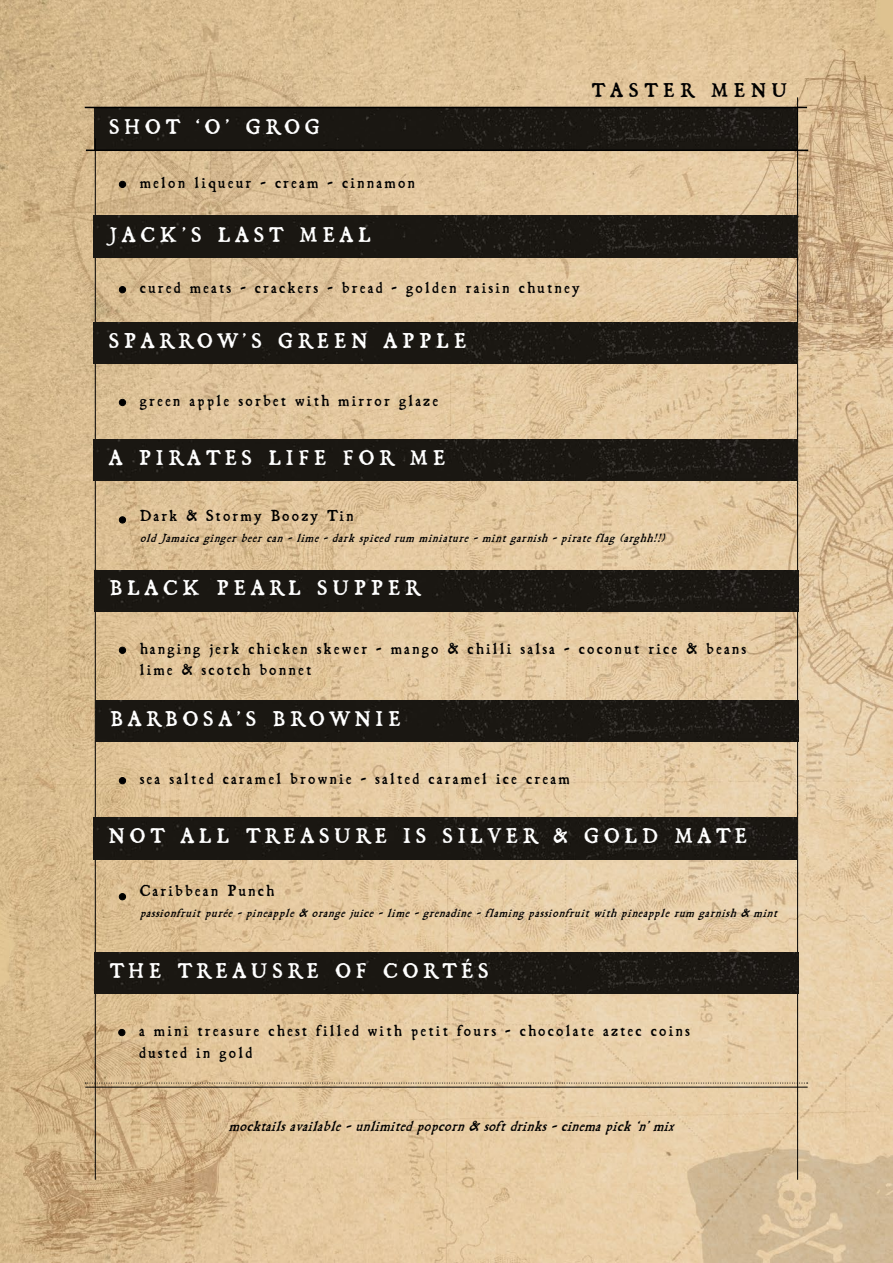
<style>
.page{position:relative;width:893px;height:1263px;background:#fff}
.page>*{position:absolute;margin:0;border:0;box-sizing:border-box;transform-origin:0 0}
.t1{font:24px "Black Beard";letter-spacing:.25em;color:#fff}
.t2{font:22.5px "Black Beard";letter-spacing:.3em;color:#000}
.t3{font:18px/21.6px "Black Beard";letter-spacing:.15em;color:#000}
.t4{font:italic 16.5px "Black Beard";color:#000}
.t5{font:italic 13.5px "Black Beard";letter-spacing:.08em;color:#000}
</style>
<div class="page">
<img style="left:0;top:0;width:893px;height:1263px">
<img style="left:94px;top:108px;width:703px;height:42px">
<hr style="left:95px;top:138px;width:1px;height:1042px;background:#000">
<hr style="left:797px;top:97px;width:1px;height:1083px;background:#000">
<hr style="left:85px;top:107px;width:722px;height:1px;background:#000">
<hr style="left:86px;top:150px;width:722px;height:1px;background:#000">
<svg style="left:85px;top:1083px;width:723px;height:1px"></svg>
<hr style="left:85px;top:1087px;width:723px;height:1px;background:#000">
<div style="left:119px;top:181px;width:7px;height:6px;background:#000;border-radius:50%"></div>
<div style="left:119px;top:181px;width:7px;height:7px;border:1px solid #000;border-radius:50%"></div>
<div style="left:94px;top:216px;width:703px;height:41px;background:#1a1712"></div>
<div style="left:94px;top:322px;width:703px;height:42px;background:#1a1712"></div>
<div style="left:94px;top:440px;width:703px;height:41px;background:#1a1712"></div>
<div style="left:95px;top:570px;width:703px;height:41px;background:#1a1712"></div>
<div style="left:95px;top:700px;width:704px;height:42px;background:#1a1712"></div>
<div style="left:94px;top:818px;width:703px;height:41px;background:#1a1712"></div>
<div style="left:119px;top:287px;width:7px;height:6px;background:#000;border-radius:50%"></div>
<div style="left:119px;top:286px;width:7px;height:7px;border:1px solid #000;border-radius:50%"></div>
<div style="left:119px;top:399px;width:7px;height:7px;background:#000;border-radius:50%"></div>
<div style="left:119px;top:399px;width:7px;height:7px;border:1px solid #000;border-radius:50%"></div>
<div style="left:119px;top:517px;width:7px;height:6px;background:#000;border-radius:50%"></div>
<div style="left:119px;top:516px;width:7px;height:7px;border:1px solid #000;border-radius:50%"></div>
<div style="left:119px;top:647px;width:7px;height:6px;background:#000;border-radius:50%"></div>
<div style="left:119px;top:647px;width:7px;height:7px;border:1px solid #000;border-radius:50%"></div>
<div style="left:119px;top:777px;width:7px;height:7px;background:#000;border-radius:50%"></div>
<div style="left:119px;top:777px;width:7px;height:7px;border:1px solid #000;border-radius:50%"></div>
<div style="left:119px;top:893px;width:7px;height:7px;background:#000;border-radius:50%"></div>
<div style="left:119px;top:893px;width:7px;height:7px;border:1px solid #000;border-radius:50%"></div>
<div style="left:95px;top:952px;width:703px;height:41px;background:#1a1712"></div>
<div style="left:119px;top:1029px;width:6px;height:7px;background:#000;border-radius:50%"></div>
<div style="left:118px;top:1029px;width:7px;height:7px;border:1px solid #000;border-radius:50%"></div>
<h1 class="t1" style="left:110px;top:114px;width:211px">SHOT ‘O’ GROG</h1>
<p class="t2" style="left:592px;top:78px;width:196px">TASTER MENU</p>
<p class="t3" style="left:140px;top:172px;width:276px">melon liqueur - cream - cinnamon</p>
<h1 class="t1" style="left:109px;top:222px;width:263px">JACK’S LAST MEAL</h1>
<p class="t3" style="left:140px;top:277px;width:441px">cured meats - crackers - bread - golden raisin chutney</p>
<h1 class="t1" style="left:109px;top:328px;width:358px">SPARROW’S GREEN APPLE</h1>
<p class="t3" style="left:140px;top:390px;width:299px">green apple sorbet with mirror glaze</p>
<h1 class="t1" style="left:109px;top:445px;width:337px">A PIRATES LIFE FOR ME</h1>
<p class="t3" style="left:140px;top:504px;width:215px">Dark &amp; Stormy Boozy Tin</p>
<p class="t5" style="left:140px;top:530px;width:530px">oldJamaicagingerbeercan-lime-darksp icedrum miniature-mintgarnish-p irateflag (arghh!!)</p>
<h1 class="t1" style="left:110px;top:575px;width:310px">BLACK PEARL SUPPER</h1>
<p class="t3" style="left:140px;top:637px;width:608px">hanging jerk chicken skewer - mango &amp; chilli salsa - coconut rice &amp; beans lime &amp; scotch bonnet</p>
<h1 class="t1" style="left:111px;top:705px;width:291px">BARBOSA’S BROWNIE</h1>
<p class="t3" style="left:140px;top:768px;width:431px">sea salted caramel brownie - salted caramel ice cream</p>
<h1 class="t1" style="left:109px;top:823px;width:639px">NOT ALL TREASURE IS SILVER &amp; GOLD MATE</h1>
<p class="t3" style="left:140px;top:880px;width:136px">Caribbean Punch</p>
<p class="t5" style="left:140px;top:906px;width:643px">p assionfruitp urée-p ineapp le&amp; orangejuice-lime-grenadine-flaming p assionfruitwithp ineapp lerum garnish&amp; mint</p>
<h1 class="t1" style="left:110px;top:957px;width:379px">THE TREAUSRE OF CORTÉS</h1>
<p class="t3" style="left:139px;top:1020px;width:552px">a mini treasure chest filled with petit fours - chocolate aztec coins dusted in gold</p>
<p class="t4" style="left:229px;top:1117px;width:451px">mocktailsavailable-unlimitedp op corn&amp; softdrinks-cinemap ick‘n’mix</p>
</div>
